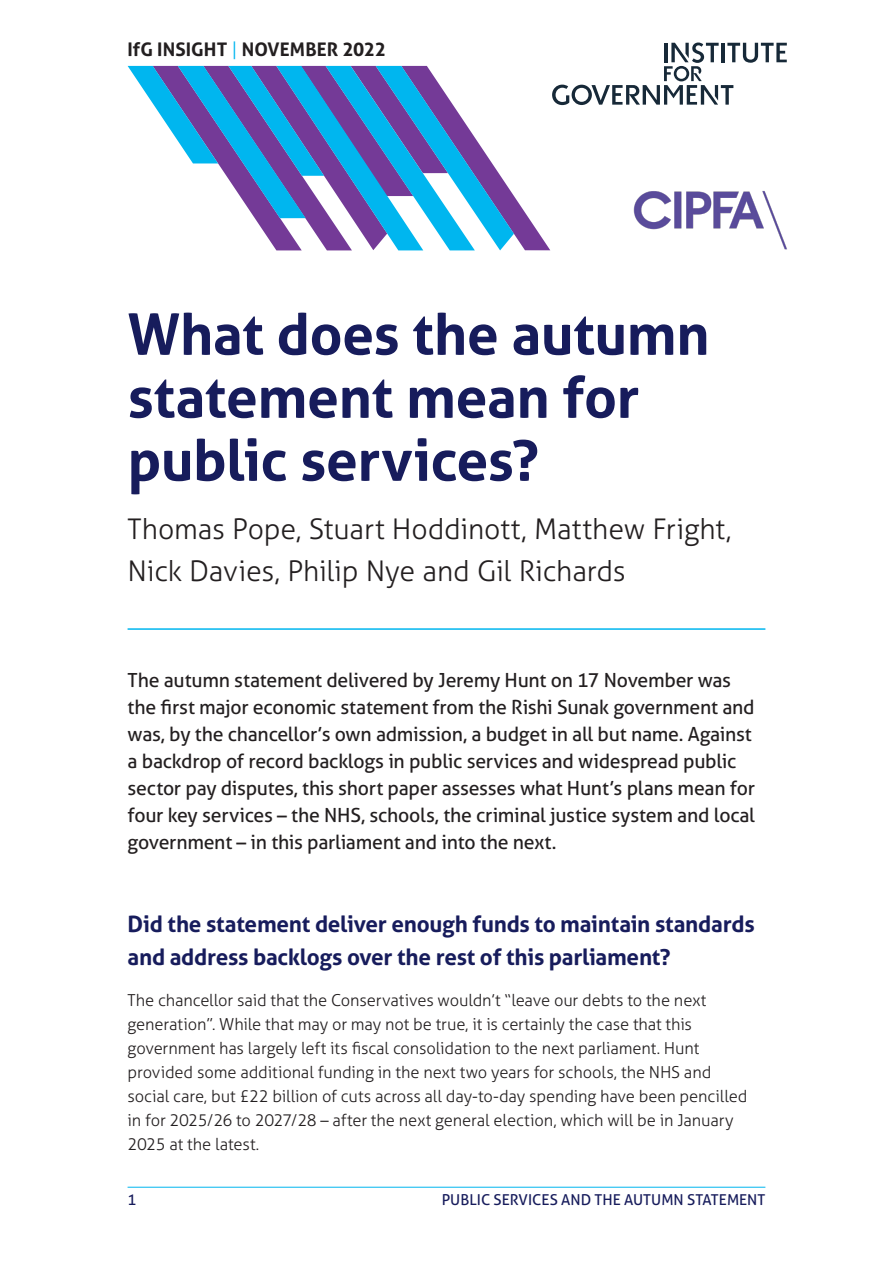
<style>
.page{position:relative;width:893px;height:1263px;background:#fff}
.page>*{position:absolute;margin:0;border:0;box-sizing:border-box;transform-origin:0 0}
.IfG_Title{font:700 57px/63px "Aller";letter-spacing:-.01em;color:#171c5c}
.IfG_Title-2{font:300 28.5px/42px "Aller";letter-spacing:-.005em;color:#231f20}
.IfG_Sub-heading_1{font:700 22.5px/33px "Aller";letter-spacing:-.01em;color:#171c5c}
.IfG_Body_Copy_copy{font:19.5px/27px "Aller";letter-spacing:-.015em;color:#231f20}
.Report_descriptor{font:700 18.75px "Aller";letter-spacing:.005em;color:#231f20}
.IfG_Body_Copy{font:300 16.5px/24px "Aller";letter-spacing:-.01em;color:#231f20}
.Page_number_and_foot{font:15px "Aller";color:#171c5c}
.s1{font-weight:300;color:#00b6ef}
</style>
<div class="page">
<svg style="left:128px;top:43px;width:659px;height:207px"></svg>
<hr style="left:128px;top:628px;width:637px;height:2px;background:#00b6ef">
<hr style="left:128px;top:1187px;width:637px;height:1px;background:#00b6ef">
<img style="left:620px;top:179px;width:167px;height:71px">
<p class="Report_descriptor" style="left:128px;top:38px;width:260px">IfG INSIGHT <span class="s1">|</span> NOVEMBER 2022</p>
<p class="IfG_Title" style="left:128px;top:302px;width:583px">What does the autumn statement mean for public services?</p>
<p class="IfG_Title-2" style="left:128px;top:508px;width:606px">Thomas Pope, Stuart Hoddinott, Matthew Fright,<br>Nick Davies, Philip Nye and Gil Richards</p>
<p class="IfG_Body_Copy_copy" style="left:128px;top:667px;width:629px">The autumn statement delivered by Jeremy Hunt on 17 November was the first major economic statement from the Rishi Sunak government and was, by the chancellor’s own admission, a budget in all but name. Against a backdrop of record backlogs in public services and widespread public sector pay disputes, this short paper assesses what Hunt’s plans mean for four key services – the NHS, schools, the criminal justice system and local government – in this parliament and into the next.</p>
<p class="IfG_Sub-heading_1" style="left:128px;top:908px;width:629px">Did the statement deliver enough funds to maintain standards and address backlogs over the rest of this parliament?</p>
<p class="IfG_Body_Copy" style="left:128px;top:988px;width:621px">The chancellor said that the Conservatives wouldn’t “leave our debts to the next generation”. While that may or may not be true, it is certainly the case that this government has largely left its fiscal consolidation to the next parliament. Hunt provided some additional funding in the next two years for schools, the NHS and social care, but £22 billion of cuts across all day-to-day spending have been pencilled in for 2025/26 to 2027/28 – after the next general election, which will be in January 2025 at the latest.</p>
<p class="Page_number_and_foot" style="left:128px;top:1190px;width:10px">1</p>
<p class="Page_number_and_foot" style="left:442px;top:1190px;width:325px">PUBLIC SERVICES AND THE AUTUMN STATEMENT</p>
</div>
